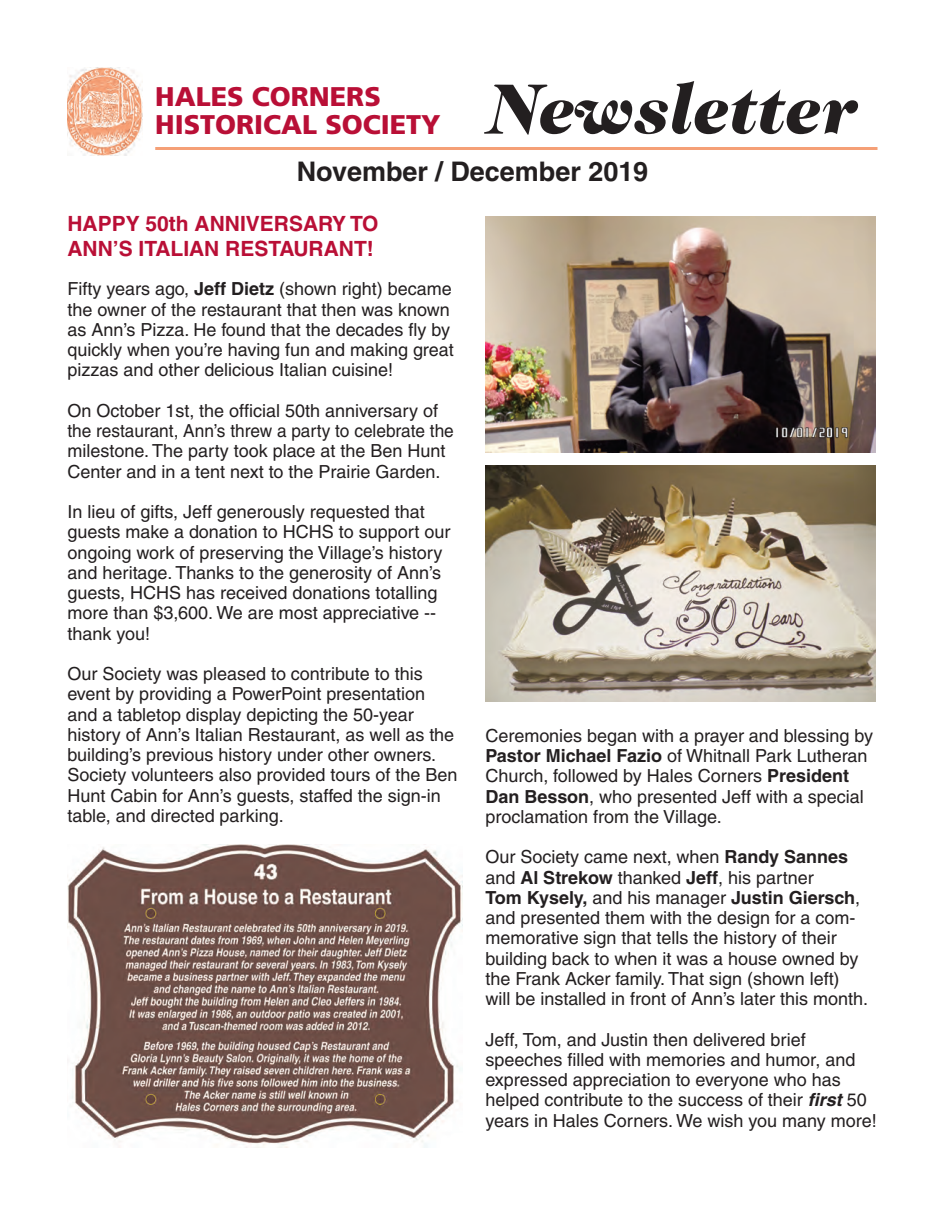
<style>
.page{position:relative;width:945px;height:1215px;background:#fff}
.page>*{position:absolute;margin:0;border:0;box-sizing:border-box;transform-origin:0 0}
.t1{font:italic 900 72px "Caslon Two Twenty Four";color:#231f20}
.t2{font:900 27px/28.5px "Frutiger";color:#b90f36}
.t3{font:700 27px "Helvetica";color:#231f20}
.t4{font:700 21px/25.2px "Helvetica";color:#b90f36}
.t5{font:18px/20.2px "Helvetica";color:#231f20}
.s1{font-weight:700}
.s2{font-weight:700;font-style:italic}
</style>
<div class="page">
<img style="left:68px;top:68px;width:74px;height:87px">
<hr style="left:155px;top:147px;width:723px;height:3px;background:#f5a077">
<img style="left:485px;top:466px;width:391px;height:236px">
<img style="left:485px;top:216px;width:391px;height:236px">
<img style="left:68px;top:845px;width:394px;height:303px">
<h2 class="t2" style="left:155px;top:84px;width:287px">HALES CORNERS<br>HISTORICAL SOCIETY</h2>
<h1 class="t1" style="left:486px;top:81px;width:371px">Newsletter</h1>
<h2 class="t3" style="left:297px;top:162px;width:353px">November / December 2019</h2>
<p class="t4" style="left:68px;top:213px;width:312px">HAPPY 50th ANNIVERSARY TO<br>ANN’S ITALIAN RESTAURANT!</p>
<p class="t5" style="left:68px;top:281px;width:388px">Fifty years ago, <span class="s1">Jeff Dietz</span> (shown right) became the owner of the restaurant that then was known as Ann’s Pizza. He found that the decades fly by quickly when you’re having fun and making great pizzas and other delicious Italian cuisine!</p>
<p class="t5" style="left:67px;top:402px;width:388px">On October 1st, the official 50th anniversary of the restaurant, Ann’s threw a party to celebrate the milestone. The party took place at the Ben Hunt Center and in a tent next to the Prairie Garden.</p>
<p class="t5" style="left:68px;top:503px;width:384px">In lieu of gifts, Jeff generously requested that guests make a donation to HCHS to support our ongoing work of preserving the Village’s history and heritage. Thanks to the generosity of Ann’s guests, HCHS has received donations totalling more than $3,600. We are most appreciative -- thank you!</p>
<p class="t5" style="left:68px;top:665px;width:391px">Our Society was pleased to contribute to this event by providing a PowerPoint presentation and a tabletop display depicting the 50-year history of Ann’s Italian Restaurant, as well as the building’s previous history under other owners.<br>Society volunteers also provided tours of the Ben Hunt Cabin for Ann’s guests, staffed the sign-in table, and directed parking.</p>
<p class="t5" style="left:485px;top:727px;width:389px">Ceremonies began with a prayer and blessing by <span class="s1">Pastor Michael Fazio</span> of Whitnall Park Lutheran Church, followed by Hales Corners <span class="s1">President Dan Besson</span>, who presented Jeff with a special proclamation from the Village.</p>
<p class="t5" style="left:485px;top:849px;width:384px">Our Society came next, when <span class="s1">Randy Sannes </span>and <span class="s1">Al Strekow</span> thanked <span class="s1">Jeff</span>, his partner<br><span class="s1">Tom Kysely,</span> and his manager <span class="s1">Justin Giersch</span>, and presented them with the design for a com&shy;memorative sign that tells the history of their building back to when it was a house owned by the Frank Acker family. That sign (shown left) will be installed in front of Ann’s later this month.</p>
<p class="t5" style="left:485px;top:1031px;width:393px">Jeff, Tom, and Justin then delivered brief speeches filled with memories and humor, and expressed appreciation to everyone who has helped contribute to the success of their <span class="s2">first</span> 50 years in Hales Corners. We wish you many more!</p>
</div>
